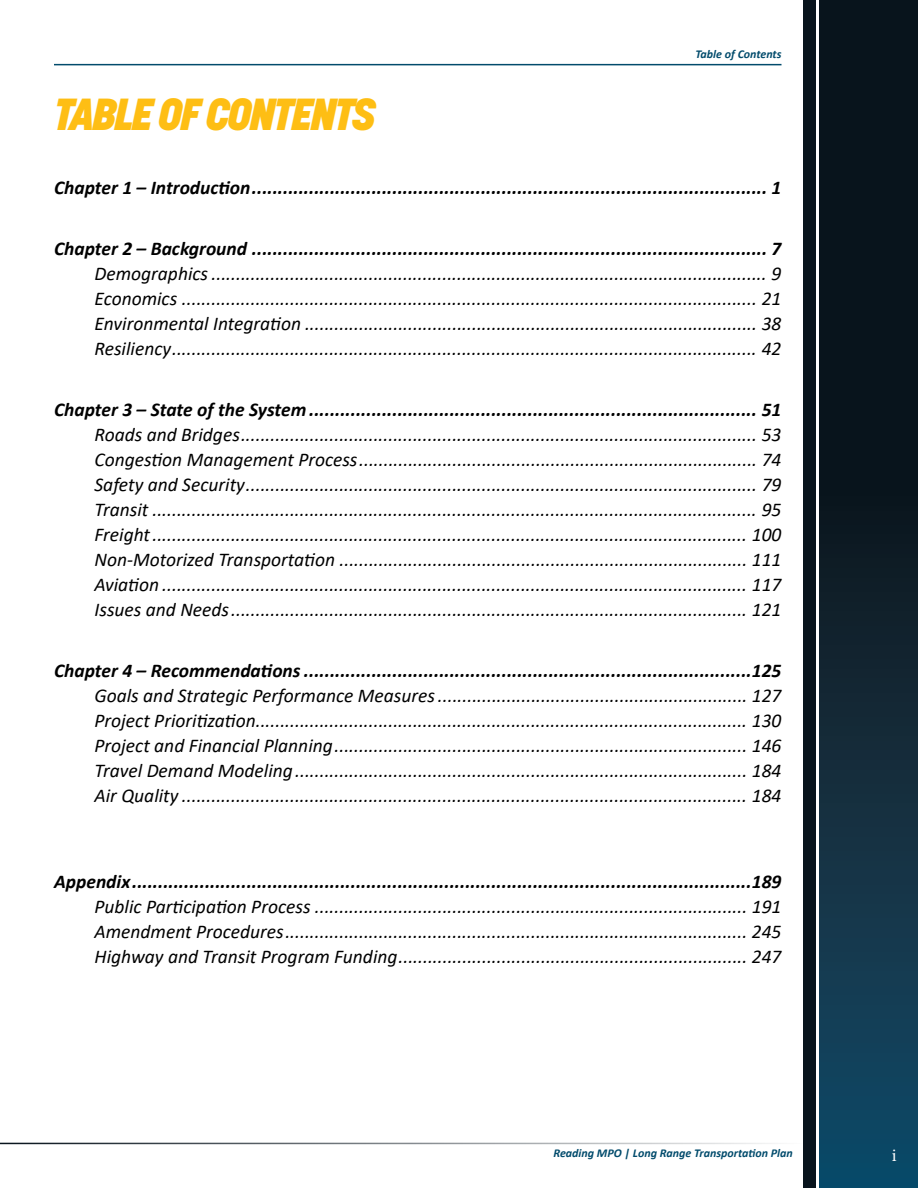
<style>
.page{position:relative;width:918px;height:1188px;background:#fff}
.page>*{position:absolute;margin:0;border:0;box-sizing:border-box;transform-origin:0 0}
.t1{font:italic 800 44.4px "Korolev";letter-spacing:-.06em;color:#febe14}
.t2{font:italic 19.5px/25px "Calibri";color:#000;text-align:justify}
.t3{font:italic 700 19.5px "Calibri";color:#000}
.t4{font:18px "Minion Pro";color:#fff}
.t5{font:italic 700 12px "Calibri";color:#024b6c}
</style>
<div class="page">
<div style="left:804px;top:0;width:12px;height:1188px;background:#08141d"></div>
<svg style="left:819px;top:0;width:99px;height:1188px;background:#0d2432"></svg>
<hr style="left:0;top:1143px;width:802px;height:1px;background:#08141d">
<hr style="left:54px;top:64px;width:728px;height:1px;background:#024b6c">
<h1 class="t1" style="left:54px;top:87px;width:324px">TABLE OF CONTENTS</h1>
<p class="t5" style="left:696px;top:45px;width:87px">Table of Contents</p>
<p class="t3" style="left:54px;top:174px;width:729px">Chapter 1 – Introduction................................................................................................... 1</p>
<p class="t3" style="left:54px;top:235px;width:729px">Chapter 2 – Background ................................................................................................... 7</p>
<p class="t2" style="left:94px;top:261px;width:689px">Demographics ................................................................................................................. 9<br>Economics ..................................................................................................................... 21<br>Environmental Integration ............................................................................................ 38<br>Resiliency....................................................................................................................... 42</p>
<p class="t3" style="left:54px;top:396px;width:729px">Chapter 3 – State of the System ...................................................................................... 51</p>
<p class="t2" style="left:94px;top:421px;width:689px">Roads and Bridges......................................................................................................... 53<br>Congestion Management Process................................................................................. 74<br>Safety and Security........................................................................................................ 79<br>Transit ........................................................................................................................... 95<br>Freight......................................................................................................................... 100<br>Non-Motorized Transportation ................................................................................... 111<br>Aviation ....................................................................................................................... 117<br>Issues and Needs......................................................................................................... 121</p>
<p class="t3" style="left:54px;top:657px;width:729px">Chapter 4 – Recommendations ......................................................................................125</p>
<p class="t2" style="left:94px;top:682px;width:689px">Goals and Strategic Performance Measures............................................................... 127<br>Project Prioritization.................................................................................................... 130<br>Project and Financial Planning.................................................................................... 146<br>Travel Demand Modeling............................................................................................ 184<br>Air Quality ................................................................................................................... 184</p>
<p class="t3" style="left:54px;top:868px;width:729px">Appendix.......................................................................................................................189</p>
<p class="t2" style="left:95px;top:893px;width:689px">Public Participation Process ........................................................................................ 191<br>Amendment Procedures.............................................................................................. 245<br>Highway and Transit Program Funding....................................................................... 247</p>
<p class="t5" style="left:554px;top:1144px;width:241px">Reading MPO | Long Range Transportation Plan</p>
<p class="t4" style="left:892px;top:1143px;width:6px">i</p>
</div>
